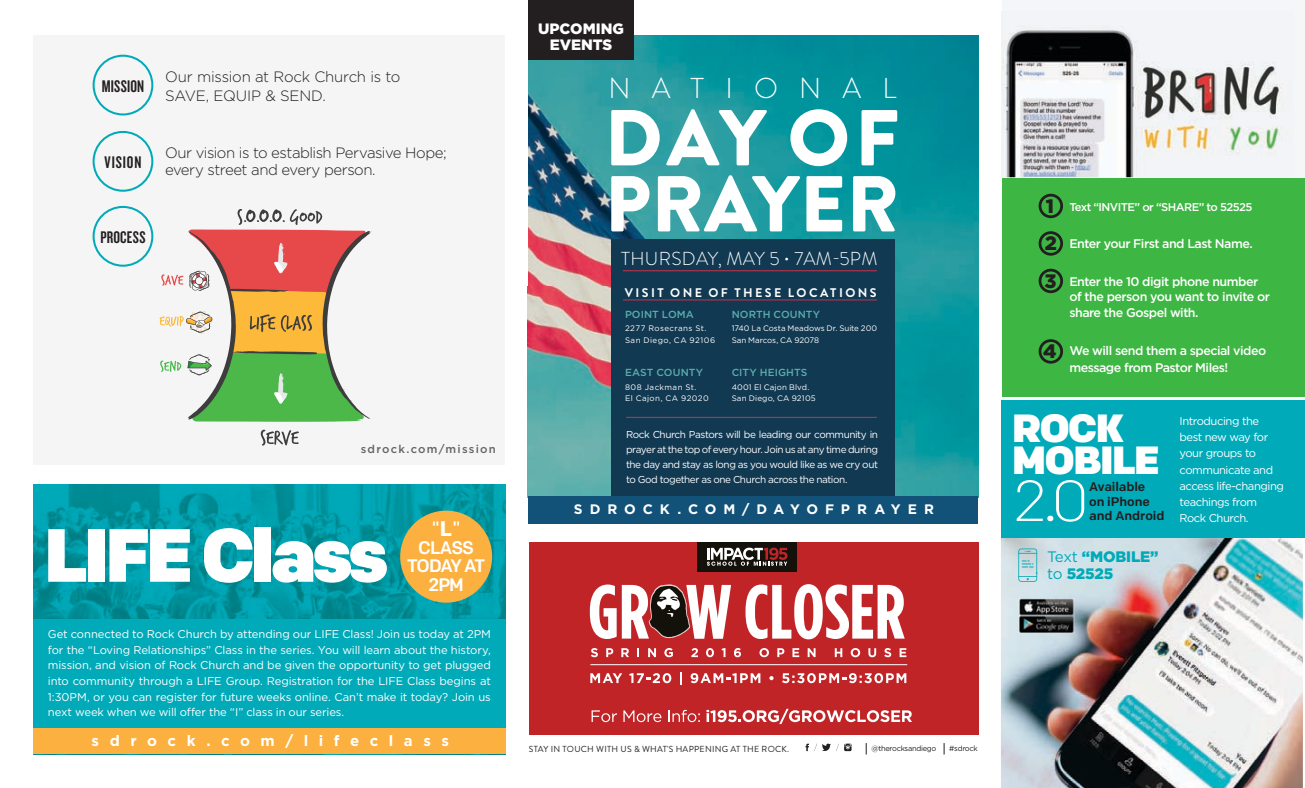
<style>
.page{position:relative;width:1305px;height:788px;background:#fff}
.page>*{position:absolute;margin:0;border:0;box-sizing:border-box;transform-origin:0 0}
.t1{font:900 79px/66px "Brandon Grotesque";letter-spacing:.005em;color:#fff}
.t2{font:900 75.12px "Colfax";letter-spacing:-.05em;color:#fff}
.t3{font:300 57.25px "Colfax";color:#fff;scale:1.04 1}
.t4{font:900 39.25px/31.9px "Colfax";letter-spacing:-.035em;color:#fff;scale:1.04 1}
.t5{font:300 28.75px "Brandon Grotesque";letter-spacing:.735em;color:#fff}
.t6{font:900 19.38px/36.6px "Gotham HTF";color:#231f20}
.t7{font:300 18.75px "Brandon Grotesque";letter-spacing:.02em;color:#fff}
.t8{font:500 18.12px/18.1px "Colfax";letter-spacing:-.055em;color:#fff;text-align:center}
.t9{font:17.5px "Knockout HTF48 Featherweight";letter-spacing:.01em;color:#231f20}
.t10{font:900 15.12px/17.1px "Gotham HTF";letter-spacing:-.01em;color:#00aab9}
.t11{font:500 15.12px "Colfax";color:#fff}
.t12{font:300 15px/17.5px "Gotham HTF";letter-spacing:-.03em;color:#231f20}
.t13{font:700 15px "Gotham HTF";letter-spacing:.7em;color:#fff}
.t14{font:900 15px/16.2px "Gotham HTF";color:#fff;text-align:center}
.t15{font:700 13.75px "Gotham HTF";letter-spacing:.505em;color:#fff}
.t16{font:500 12.62px/14.8px "Colfax";letter-spacing:-.005em;color:#231f20;scale:1.04 1}
.t17{font:500 12.5px/15.2px "Gotham HTF";letter-spacing:-.04em;color:#fff}
.t18{font:700 12.5px "Brandon Grotesque";letter-spacing:.195em;color:#fff}
.t19{font:11.25px/16.2px "Gotham HTF";letter-spacing:-.04em;color:#fff}
.t20{font:500 11.25px "Gotham HTF";letter-spacing:-.05em;color:#fff}
.t21{font:500 11.25px "Gotham HTF";letter-spacing:.11em;color:#636366}
.t22{font:500 10.25px "Gotham HTF";letter-spacing:.01em;color:#59aeac}
.t23{font:10px/15px "Gotham HTF";letter-spacing:-.045em;color:#fff;text-align:justify}
.t24{font:8.75px "Brandon Grotesque";letter-spacing:.03em;color:#231f20}
.t25{font:8px/11.4px "Gotham HTF";letter-spacing:.055em;color:#fff}
.t26{font:8px/11.4px "Gotham HTF";letter-spacing:-.005em;color:#fff}
.t27{font:8px/11.4px "Gotham HTF";letter-spacing:.025em;color:#fff}
.t28{font:7.5px "Gotham HTF";letter-spacing:-.04em;color:#231f20}
.s1{font-weight:700;font-size:21.12px}
.s2{font-weight:400}
</style>
<div class="page">
<div style="left:529px;top:542px;width:449px;height:193px;background:#c12427"></div>
<div style="left:1002px;top:178px;width:302px;height:218px;background:#3eb643"></div>
<svg style="left:806px;top:743px;width:46px;height:8px"></svg>
<div style="left:1002px;top:0;width:303px;height:177px;background:#f5f6f7"></div>
<div style="left:1039px;top:194px;width:24px;height:24px;border:3px solid #231f20;border-radius:50%"></div>
<div style="left:1039px;top:231px;width:24px;height:25px;border:3px solid #231f20;border-radius:50%"></div>
<div style="left:1039px;top:269px;width:24px;height:24px;border:3px solid #231f20;border-radius:50%"></div>
<div style="left:1039px;top:339px;width:24px;height:24px;border:3px solid #231f20;border-radius:50%"></div>
<img style="left:1001px;top:537px;width:302px;height:251px">
<div style="left:1002px;top:400px;width:303px;height:138px;background:#00aab9"></div>
<svg style="left:1018px;top:548px;width:19px;height:33px"></svg>
<img style="left:1002px;top:26px;width:281px;height:151px">
<img style="left:1018px;top:598px;width:56px;height:35px">
<img style="left:34px;top:485px;width:472px;height:134px">
<div style="left:33px;top:727px;width:473px;height:27px;background:#fbb03f"></div>
<div style="left:33px;top:619px;width:473px;height:108px;background:#00aab9"></div>
<img style="left:528px;top:36px;width:450px;height:460px">
<div style="left:33px;top:36px;width:472px;height:429px;background:#f5f5f6"></div>
<svg style="left:261px;top:429px;width:38px;height:16px"></svg>
<svg style="left:159px;top:209px;width:212px;height:213px"></svg>
<div style="left:93px;top:131px;width:60px;height:61px;border:2px solid #00aab9;border-radius:50%"></div>
<div style="left:93px;top:206px;width:60px;height:61px;border:2px solid #00aab9;border-radius:50%"></div>
<div style="left:93px;top:55px;width:60px;height:60px;border:2px solid #00aab9;border-radius:50%"></div>
<div style="left:528px;top:0;width:106px;height:59px;background:#231f20"></div>
<div style="left:400px;top:510px;width:92px;height:92px;background:#fbb03f;border-radius:50%"></div>
<div style="left:611px;top:239px;width:284px;height:258px;background:#123952"></div>
<hr style="left:623px;top:270px;width:254px;height:1px;background:#cb324c">
<hr style="left:623px;top:299px;width:254px;height:1px;background:#cb324c">
<hr style="left:626px;top:417px;width:251px;height:1px;background:#cb324c">
<svg style="left:592px;top:710px;width:25px;height:12px"></svg>
<svg style="left:623px;top:710px;width:38px;height:12px"></svg>
<svg style="left:668px;top:709px;width:32px;height:13px"></svg>
<svg style="left:707px;top:708px;width:205px;height:16px"></svg>
<svg style="left:590px;top:584px;width:141px;height:55px"></svg>
<svg style="left:746px;top:584px;width:159px;height:55px"></svg>
<svg style="left:590px;top:673px;width:32px;height:10px"></svg>
<svg style="left:629px;top:673px;width:42px;height:10px"></svg>
<svg style="left:680px;top:672px;width:2px;height:12px"></svg>
<svg style="left:691px;top:673px;width:69px;height:10px"></svg>
<svg style="left:769px;top:676px;width:5px;height:4px"></svg>
<svg style="left:782px;top:673px;width:124px;height:10px"></svg>
<svg style="left:591px;top:648px;width:7px;height:9px"></svg>
<svg style="left:606px;top:648px;width:7px;height:9px"></svg>
<svg style="left:621px;top:648px;width:8px;height:9px"></svg>
<svg style="left:637px;top:648px;width:2px;height:9px"></svg>
<svg style="left:648px;top:648px;width:8px;height:9px"></svg>
<svg style="left:664px;top:648px;width:9px;height:9px"></svg>
<svg style="left:691px;top:648px;width:7px;height:9px"></svg>
<svg style="left:706px;top:648px;width:8px;height:9px"></svg>
<svg style="left:722px;top:648px;width:4px;height:9px"></svg>
<svg style="left:734px;top:648px;width:7px;height:9px"></svg>
<svg style="left:759px;top:648px;width:10px;height:9px"></svg>
<svg style="left:777px;top:648px;width:7px;height:9px"></svg>
<svg style="left:792px;top:648px;width:7px;height:9px"></svg>
<svg style="left:808px;top:648px;width:8px;height:9px"></svg>
<svg style="left:835px;top:648px;width:7px;height:9px"></svg>
<svg style="left:851px;top:648px;width:9px;height:9px"></svg>
<svg style="left:868px;top:648px;width:8px;height:9px"></svg>
<svg style="left:884px;top:648px;width:7px;height:9px"></svg>
<svg style="left:900px;top:648px;width:6px;height:9px"></svg>
<hr style="left:590px;top:664px;width:317px;height:1px;background:#fff">
<div style="left:528px;top:496px;width:450px;height:27px;background:#125278"></div>
<div style="left:697px;top:542px;width:99px;height:29px;background:#14110b"></div>
<svg style="left:707px;top:547px;width:80px;height:18px"></svg>
<h3 class="t9" style="left:102px;top:77px;width:44px">MISSION</h3>
<h3 class="t9" style="left:105px;top:153px;width:38px">VISION</h3>
<h3 class="t12" style="left:165px;top:68px;width:237px;line-height:18.8px">Our mission at Rock Church is to<br>SAVE, EQUIP &amp; SEND.</h3>
<h3 class="t12" style="left:165px;top:144px;width:283px">Our vision is to establish Pervasive Hope; every street and every person.</h3>
<h3 class="t9" style="left:100px;top:228px;width:47px">PROCESS</h3>
<p class="t21" style="left:361px;top:443px;width:137px">sdrock.com/mission</p>
<h2 class="t2" style="left:44px;top:509px;width:345px">LIFE Class</h2>
<h3 class="t11" style="left:432px;top:517px;width:30px">"<span class="s1">L</span>"</h3>
<h3 class="t8" style="left:407px;top:538px;width:80px">CLASS<br>TODAY AT<br>2PM</h3>
<p class="t19" style="left:48px;top:626px;width:445px;line-height:15.6px;text-align:justify">Get connected to Rock Church by attending our LIFE Class! Join us today at 2PM for the “Loving Relationships” Class in the series. You will learn about the history, mission, and vision of Rock Church and be given the opportunity to get plugged into community through a LIFE Group. Registration for the LIFE Class begins at 1:30PM, or you can register for future weeks online. Can’t make it today? Join us next week when we will offer the “I” class in our series.</p>
<h3 class="t13" style="left:92px;top:731px;width:359px">sdrock.com/lifeclass</h3>
<h3 class="t14" style="left:538px;top:20px;width:87px">UPCOMING<br>EVENTS</h3>
<h3 class="t5" style="left:609px;top:69px;width:289px">NATIONAL</h3>
<h1 class="t1" style="left:604px;top:106px;width:296px">DAY OF<br>PRAYER</h1>
<h3 class="t7" style="left:621px;top:245px;width:258px">THURSDAY, MAY 5 • 7AM-5PM</h3>
<p class="t18" style="left:625px;top:283px;width:253px">VISIT ONE OF THESE LOCATIONS</p>
<p class="t22" style="left:625px;top:308px;width:70px">POINT LOMA</p>
<p class="t25" style="left:625px;top:323px;width:92px">2277 Rosecrans St.<br>San Diego, CA 92106</p>
<p class="t22" style="left:732px;top:308px;width:90px">NORTH COUNTY</p>
<p class="t26" style="left:732px;top:323px;width:147px">1740 La Costa Meadows Dr. Suite 200<br>San Marcos, CA 92078</p>
<p class="t22" style="left:732px;top:366px;width:77px">CITY HEIGHTS</p>
<p class="t27" style="left:732px;top:381px;width:86px">4001 El Cajon Blvd.<br>San Diego, CA 92105</p>
<p class="t22" style="left:625px;top:366px;width:80px">EAST COUNTY</p>
<p class="t25" style="left:625px;top:381px;width:85px">808 Jackman St.<br>El Cajon, CA 92020</p>
<p class="t23" style="left:626px;top:426px;width:253px">Rock Church Pastors will be leading our community in prayer at the top of every hour. Join us at any time during the day and stay as long as you would like as we cry out to God together as one Church across the nation.</p>
<p class="t15" style="left:574px;top:501px;width:362px">SDROCK.COM/DAYOFPRAYER</p>
<p class="t24" style="left:529px;top:742px;width:262px">STAY IN TOUCH WITH US &amp; WHAT'S HAPPENING AT THE ROCK.</p>
<p class="t28" style="left:871px;top:744px;width:67px">@therocksandiego</p>
<p class="t28" style="left:949px;top:743px;width:30px">#sdrock</p>
<h3 class="t6" style="left:1045px;top:187px;width:14px">1<br>2</h3>
<h3 class="t6" style="left:1045px;top:262px;width:14px">3</h3>
<h3 class="t6" style="left:1043px;top:332px;width:15px">4</h3>
<p class="t20" style="left:1069px;top:200px;width:185px">Text “INVITE” or “SHARE” to 52525</p>
<p class="t17" style="left:1069px;top:236px;width:185px">Enter your First and Last Name.</p>
<p class="t17" style="left:1069px;top:273px;width:202px">Enter the 10 digit phone number of the person you want to invite or</p>
<p class="t17" style="left:1069px;top:305px;width:131px">share the Gospel with.</p>
<p class="t17" style="left:1069px;top:342px;width:198px;line-height:16.6px">We will send them a special video message from Pastor Miles!</p>
<h3 class="t4" style="left:1012px;top:412px;width:143px">ROCK<br>MOBILE</h3>
<h3 class="t3" style="left:1012px;top:466px;width:75px">2<span class="s2">.</span>0</h3>
<p class="t16" style="left:1089px;top:479px;width:74px">Available<br>on iPhone and Android</p>
<h3 class="t10" style="left:1047px;top:548px;width:113px"><span class="s2">Text</span> “MOBILE” <span class="s2">to</span> 52525</h3>
<p class="t19" style="left:1180px;top:412px;width:106px">Introducing the best new way for your groups to communicate and access life-changing teachings from<br>Rock Church.</p>
</div>
